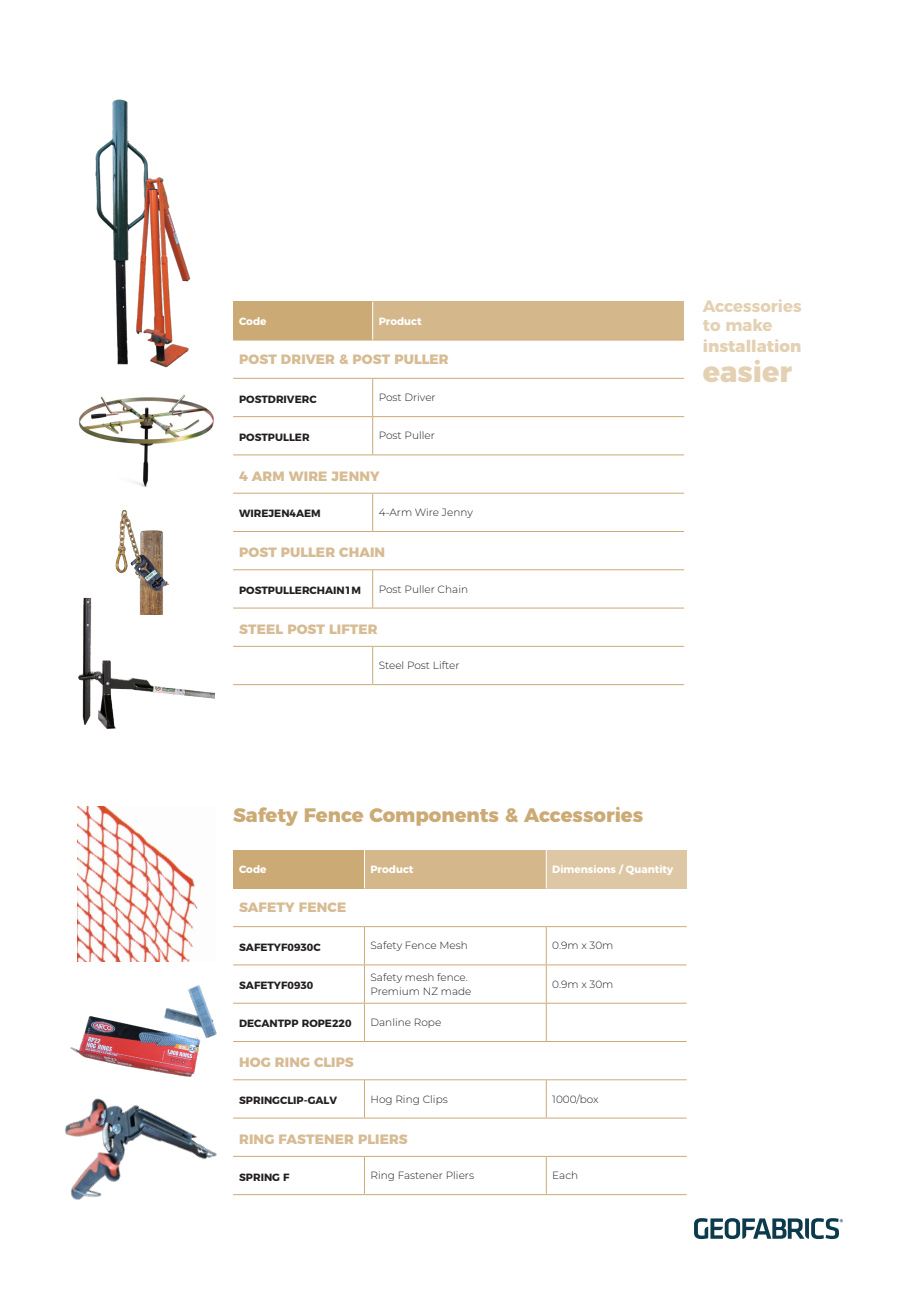
<style>
.page{position:relative;width:919px;height:1289px;background:#fff}
.page>*{position:absolute;margin:0;border:0;box-sizing:border-box;transform-origin:0 0}
.t1{font:800 28.5px "Montserrat";color:#e4d0b2}
.Subhead_1{font:800 19.5px "Montserrat";color:#cbaa76}
.t2{font:800 16.5px/21px "Montserrat";color:#e4d0b2}
.t3{font:700 16.5px "Montserrat";color:#e4d0b2}
.Body_Subhead_1{font:800 13.5px "Montserrat";letter-spacing:.01em;color:#d6bb93}
.Table_Text_-_tech_sheet{font:300 10.5px/13.5px "Montserrat";color:#231f20}
.Table_Text_-_tech_sheet-2{font:700 10.5px "Montserrat";color:#231f20}
.Table_Subhead_1_-_tech_sheet{font:700 10.5px "Montserrat";color:#fff}
.s1{font-weight:700}
</style>
<div class="page">
<svg style="left:694px;top:1218px;width:148px;height:20px"></svg>
<div style="left:233px;top:302px;width:139px;height:38px;background:#cbaa76"></div>
<div style="left:372px;top:302px;width:312px;height:38px;background:#d4b88c"></div>
<hr style="left:372px;top:340px;width:312px;height:1px;background:#cbaa76">
<hr style="left:372px;top:378px;width:312px;height:1px;background:#cbaa76">
<hr style="left:372px;top:416px;width:312px;height:1px;background:#cbaa76">
<hr style="left:372px;top:454px;width:312px;height:1px;background:#cbaa76">
<hr style="left:372px;top:493px;width:312px;height:1px;background:#cbaa76">
<hr style="left:372px;top:531px;width:312px;height:1px;background:#cbaa76">
<hr style="left:372px;top:569px;width:312px;height:1px;background:#cbaa76">
<hr style="left:372px;top:607px;width:312px;height:1px;background:#cbaa76">
<hr style="left:372px;top:646px;width:312px;height:1px;background:#cbaa76">
<hr style="left:372px;top:684px;width:312px;height:1px;background:#cbaa76">
<hr style="left:233px;top:340px;width:139px;height:1px;background:#cbaa76">
<hr style="left:233px;top:378px;width:139px;height:1px;background:#cbaa76">
<hr style="left:233px;top:416px;width:139px;height:1px;background:#cbaa76">
<hr style="left:233px;top:454px;width:139px;height:1px;background:#cbaa76">
<hr style="left:233px;top:493px;width:139px;height:1px;background:#cbaa76">
<hr style="left:233px;top:531px;width:139px;height:1px;background:#cbaa76">
<hr style="left:233px;top:569px;width:139px;height:1px;background:#cbaa76">
<hr style="left:233px;top:607px;width:139px;height:1px;background:#cbaa76">
<hr style="left:233px;top:646px;width:139px;height:1px;background:#cbaa76">
<hr style="left:233px;top:684px;width:139px;height:1px;background:#cbaa76">
<hr style="left:372px;top:302px;width:1px;height:38px;background:#fff">
<hr style="left:372px;top:379px;width:1px;height:37px;background:#cbaa76">
<hr style="left:372px;top:417px;width:1px;height:37px;background:#cbaa76">
<hr style="left:372px;top:493px;width:1px;height:38px;background:#cbaa76">
<hr style="left:372px;top:570px;width:1px;height:37px;background:#cbaa76">
<hr style="left:372px;top:646px;width:1px;height:38px;background:#cbaa76">
<img style="left:95px;top:99px;width:96px;height:269px">
<img style="left:70px;top:985px;width:147px;height:92px">
<img style="left:65px;top:1098px;width:152px;height:102px">
<img style="left:77px;top:806px;width:121px;height:155px">
<div style="left:233px;top:850px;width:131px;height:38px;background:#cbaa76"></div>
<div style="left:364px;top:850px;width:182px;height:38px;background:#d4b88c"></div>
<div style="left:546px;top:850px;width:140px;height:38px;background:#dec7a5"></div>
<hr style="left:233px;top:964px;width:131px;height:1px;background:#cbaa76">
<hr style="left:233px;top:1002px;width:131px;height:1px;background:#cbaa76">
<hr style="left:233px;top:1041px;width:131px;height:1px;background:#cbaa76">
<hr style="left:233px;top:1079px;width:131px;height:1px;background:#cbaa76">
<hr style="left:233px;top:1117px;width:131px;height:1px;background:#cbaa76">
<hr style="left:233px;top:1155px;width:131px;height:1px;background:#cbaa76">
<hr style="left:233px;top:1194px;width:131px;height:1px;background:#cbaa76">
<hr style="left:364px;top:850px;width:1px;height:38px;background:#fff">
<hr style="left:546px;top:850px;width:1px;height:38px;background:#fff">
<hr style="left:546px;top:927px;width:1px;height:37px;background:#cbaa76">
<hr style="left:364px;top:964px;width:182px;height:1px;background:#cbaa76">
<hr style="left:546px;top:964px;width:140px;height:1px;background:#cbaa76">
<hr style="left:546px;top:965px;width:1px;height:37px;background:#cbaa76">
<hr style="left:364px;top:1002px;width:182px;height:1px;background:#cbaa76">
<hr style="left:546px;top:1002px;width:140px;height:1px;background:#cbaa76">
<hr style="left:546px;top:1003px;width:1px;height:38px;background:#cbaa76">
<hr style="left:364px;top:1041px;width:182px;height:1px;background:#cbaa76">
<hr style="left:546px;top:1041px;width:140px;height:1px;background:#cbaa76">
<hr style="left:364px;top:1079px;width:182px;height:1px;background:#cbaa76">
<hr style="left:546px;top:1079px;width:140px;height:1px;background:#cbaa76">
<hr style="left:546px;top:1080px;width:1px;height:37px;background:#cbaa76">
<hr style="left:364px;top:1117px;width:182px;height:1px;background:#cbaa76">
<hr style="left:546px;top:1117px;width:140px;height:1px;background:#cbaa76">
<hr style="left:364px;top:1155px;width:182px;height:1px;background:#cbaa76">
<hr style="left:546px;top:1155px;width:140px;height:1px;background:#cbaa76">
<hr style="left:546px;top:1156px;width:1px;height:38px;background:#cbaa76">
<hr style="left:364px;top:1194px;width:182px;height:1px;background:#cbaa76">
<hr style="left:546px;top:1194px;width:140px;height:1px;background:#cbaa76">
<hr style="left:364px;top:927px;width:1px;height:37px;background:#cbaa76">
<hr style="left:364px;top:965px;width:1px;height:37px;background:#cbaa76">
<hr style="left:364px;top:1003px;width:1px;height:38px;background:#cbaa76">
<hr style="left:364px;top:1080px;width:1px;height:37px;background:#cbaa76">
<hr style="left:364px;top:1156px;width:1px;height:38px;background:#cbaa76">
<hr style="left:233px;top:926px;width:131px;height:1px;background:#cbaa76">
<hr style="left:364px;top:926px;width:182px;height:1px;background:#cbaa76">
<hr style="left:546px;top:926px;width:140px;height:1px;background:#cbaa76">
<img style="left:79px;top:394px;width:135px;height:94px">
<img style="left:78px;top:597px;width:136px;height:132px">
<img style="left:90px;top:510px;width:105px;height:104px">
<p class="Table_Subhead_1_-_tech_sheet" style="left:239px;top:312px;width:29px">Code</p>
<p class="Table_Subhead_1_-_tech_sheet" style="left:378px;top:312px;width:45px">Product</p>
<p class="Body_Subhead_1" style="left:239px;top:348px;width:211px">POST DRIVER &amp; POST PULLER</p>
<p class="Table_Text_-_tech_sheet-2" style="left:239px;top:390px;width:79px">POSTDRIVERC</p>
<p class="Table_Text_-_tech_sheet" style="left:378px;top:390px;width:59px">Post Driver</p>
<p class="Table_Text_-_tech_sheet-2" style="left:239px;top:428px;width:72px">POSTPULLER</p>
<p class="Table_Text_-_tech_sheet" style="left:378px;top:428px;width:58px">Post Puller</p>
<p class="Body_Subhead_1" style="left:239px;top:464px;width:142px">4 ARM WIRE JENNY</p>
<p class="Table_Text_-_tech_sheet-2" style="left:239px;top:505px;width:83px">WIREJEN4AEM</p>
<p class="Table_Text_-_tech_sheet" style="left:378px;top:505px;width:96px">4-Arm Wire Jenny</p>
<p class="Body_Subhead_1" style="left:239px;top:541px;width:147px">POST PULLER CHAIN</p>
<p class="Table_Text_-_tech_sheet-2" style="left:239px;top:581px;width:123px">POSTPULLERCHAIN1M</p>
<p class="Table_Text_-_tech_sheet" style="left:378px;top:581px;width:91px">Post Puller Chain</p>
<p class="Body_Subhead_1" style="left:239px;top:617px;width:140px">STEEL POST LIFTER</p>
<p class="Table_Text_-_tech_sheet" style="left:378px;top:658px;width:82px">Steel Post Lifter</p>
<p class="t3" style="left:702px;top:292px;width:100px">Accessories</p>
<p class="t2" style="left:702px;top:313px;width:100px"><span class="s1">to make </span>installation</p>
<p class="t1" style="left:702px;top:348px;width:91px">easier</p>
<p class="Subhead_1" style="left:233px;top:799px;width:411px">Safety Fence Components &amp; Accessories</p>
<p class="Table_Subhead_1_-_tech_sheet" style="left:239px;top:860px;width:29px">Code</p>
<p class="Table_Subhead_1_-_tech_sheet" style="left:370px;top:860px;width:45px">Product</p>
<p class="Table_Subhead_1_-_tech_sheet" style="left:552px;top:860px;width:123px">Dimensions / Quantity</p>
<p class="Body_Subhead_1" style="left:239px;top:896px;width:109px">SAFETY FENCE</p>
<p class="Table_Text_-_tech_sheet-2" style="left:239px;top:938px;width:83px">SAFETYF0930C</p>
<p class="Table_Text_-_tech_sheet" style="left:370px;top:938px;width:99px">Safety Fence Mesh</p>
<p class="Table_Text_-_tech_sheet" style="left:552px;top:938px;width:63px">0.9m x 30m</p>
<p class="Table_Text_-_tech_sheet-2" style="left:239px;top:976px;width:76px">SAFETYF0930</p>
<p class="Table_Text_-_tech_sheet" style="left:370px;top:970px;width:102px">Safety mesh fence.<br>Premium NZ made</p>
<p class="Table_Text_-_tech_sheet" style="left:552px;top:976px;width:63px">0.9m x 30m</p>
<p class="Table_Text_-_tech_sheet-2" style="left:239px;top:1015px;width:114px">DECANTPP ROPE220</p>
<p class="Table_Text_-_tech_sheet" style="left:370px;top:1015px;width:72px">Danline Rope</p>
<p class="Body_Subhead_1" style="left:239px;top:1051px;width:116px">HOG RING CLIPS</p>
<p class="Table_Text_-_tech_sheet-2" style="left:239px;top:1091px;width:100px">SPRINGCLIP-GALV</p>
<p class="Table_Text_-_tech_sheet" style="left:370px;top:1091px;width:79px">Hog Ring Clips</p>
<p class="Table_Text_-_tech_sheet" style="left:552px;top:1091px;width:48px">1000/box</p>
<p class="Body_Subhead_1" style="left:239px;top:1127px;width:170px">RING FASTENER PLIERS</p>
<p class="Table_Text_-_tech_sheet-2" style="left:239px;top:1168px;width:52px">SPRING F</p>
<p class="Table_Text_-_tech_sheet" style="left:370px;top:1168px;width:105px">Ring Fastener Pliers</p>
<p class="Table_Text_-_tech_sheet" style="left:552px;top:1168px;width:27px">Each</p>
</div>
